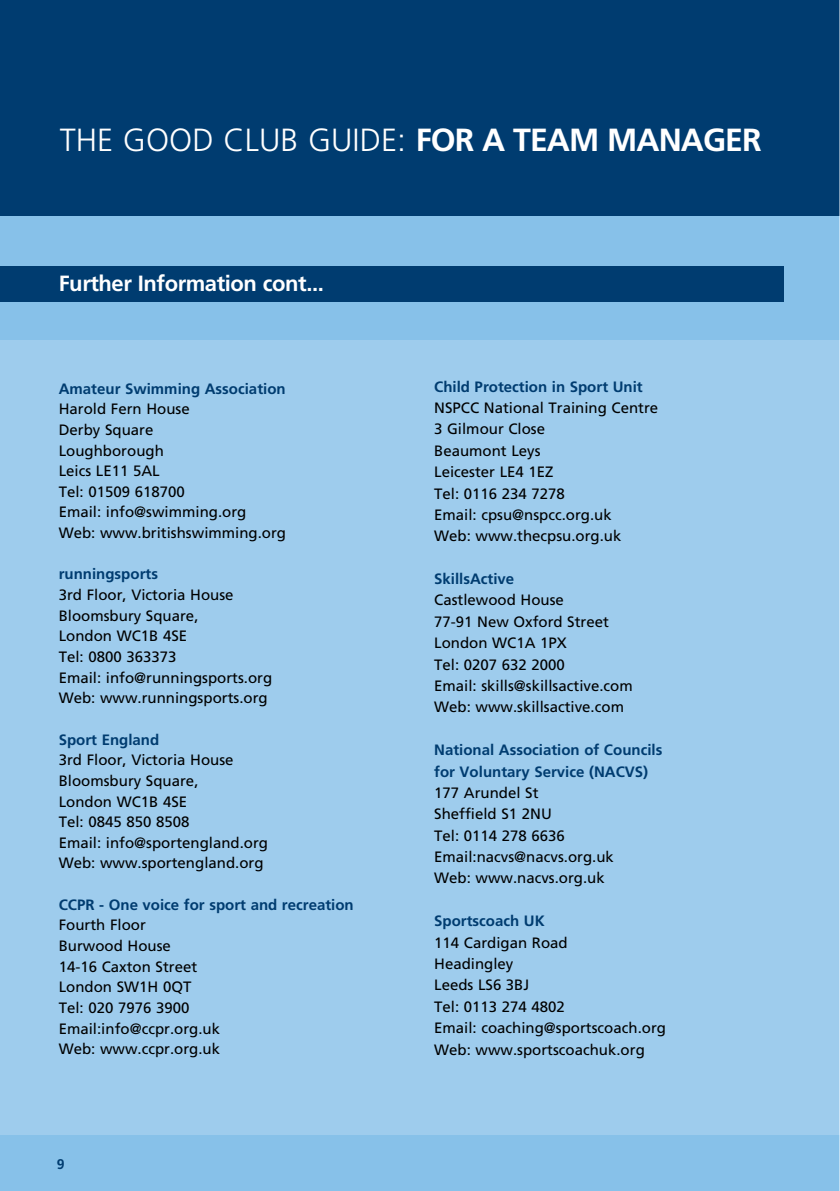
<style>
.page{position:relative;width:840px;height:1191px;background:#fff}
.page>*{position:absolute;margin:0;border:0;box-sizing:border-box;transform-origin:0 0}
.t1{font:300 32px "Frutiger";color:#fff}
.t2{font:700 32px "Frutiger";color:#fff}
.t3{font:700 22px "Frutiger";letter-spacing:-.02em;color:#fff}
.t4{font:15px/20.6px "Frutiger";color:#000}
.t5{font:700 15px/21.4px "Frutiger";color:#003c70}
.t6{font:700 14px "Frutiger";color:#003c70}
.s1{font-weight:700}
</style>
<div class="page">
<div style="left:0;top:152px;width:839px;height:1039px;background:#87c1e9"></div>
<div style="left:0;top:340px;width:839px;height:794px;background:#9ecced"></div>
<div style="left:0;top:266px;width:782px;height:36px;background:#003c70"></div>
<div style="left:0;top:0;width:839px;height:215px;background:#003c70"></div>
<h1 class="t1" style="left:60px;top:122px;width:572px">THE GOOD CLUB GUIDE: <span class="s1">for a TEAM MANA</span></h1>
<h1 class="t2" style="left:702px;top:121px;width:49px">GER</h1>
<h2 class="t3" style="left:59px;top:271px;width:266px">Further Information cont...</h2>
<p class="t5" style="left:59px;top:377px;width:228px">Amateur Swimming Association</p>
<p class="t4" style="left:59px;top:398px;width:229px">Harold Fern House<br>Derby Square<br>Loughborough<br>Leics LE11 5AL<br>Tel: 01509 618700<br>Email: info@swimming.org<br>Web: www.britishswimming.org</p>
<p class="t5" style="left:59px;top:563px;width:101px">runningsports</p>
<p class="t4" style="left:59px;top:584px;width:215px">3rd Floor, Victoria House<br>Bloomsbury Square,<br>London WC1B 4SE<br>Tel: 0800 363373<br>Email: info@runningsports.org<br>Web: www.runningsports.org</p>
<p class="t5" style="left:59px;top:728px;width:102px">Sport England</p>
<p class="t4" style="left:59px;top:749px;width:211px">3rd Floor, Victoria House<br>Bloomsbury Square,<br>London WC1B 4SE<br>Tel: 0845 850 8508<br>Email: info@sportengland.org<br>Web: www.sportengland.org</p>
<p class="t5" style="left:59px;top:893px;width:296px">CCPR - One voice for sport and recreation</p>
<p class="t4" style="left:59px;top:914px;width:163px">Fourth Floor<br>Burwood House<br>14-16 Caxton Street<br>London SW1H 0QT<br>Tel: 020 7976 3900<br>Email:info@ccpr.org.uk<br>Web: www.ccpr.org.uk</p>
<p class="t6" style="left:57px;top:1155px;width:9px">9</p>
<p class="t5" style="left:434px;top:375px;width:210px">Child Protection in Sport Unit</p>
<p class="t4" style="left:434px;top:397px;width:225px;line-height:21.4px">NSPCC National Training Centre<br>3 Gilmour Close<br>Beaumont Leys<br>Leicester LE4 1EZ<br>Tel: 0116 234 7278<br>Email: cpsu@nspcc.org.uk<br>Web: www.thecpsu.org.uk</p>
<p class="t5" style="left:434px;top:568px;width:82px">SkillsActive</p>
<p class="t4" style="left:434px;top:589px;width:200px;line-height:21.4px">Castlewood House<br>77-91 New Oxford Street<br>London WC1A 1PX<br>Tel: 0207 632 2000<br>Email: skills@skillsactive.com<br>Web: www.skillsactive.com</p>
<p class="t5" style="left:434px;top:739px;width:229px">National Association of Councils for Voluntary Service (NACVS)</p>
<p class="t4" style="left:434px;top:782px;width:181px;line-height:21.4px">177 Arundel St<br>Sheffield S1 2NU<br>Tel: 0114 278 6636<br>Email:nacvs@nacvs.org.uk<br>Web: www.nacvs.org.uk</p>
<p class="t5" style="left:434px;top:910px;width:112px">Sportscoach UK</p>
<p class="t4" style="left:434px;top:931px;width:233px;line-height:21.4px">114 Cardigan Road<br>Headingley<br>Leeds LS6 3BJ<br>Tel: 0113 274 4802<br>Email: coaching@sportscoach.org<br>Web: www.sportscoachuk.org</p>
</div>
